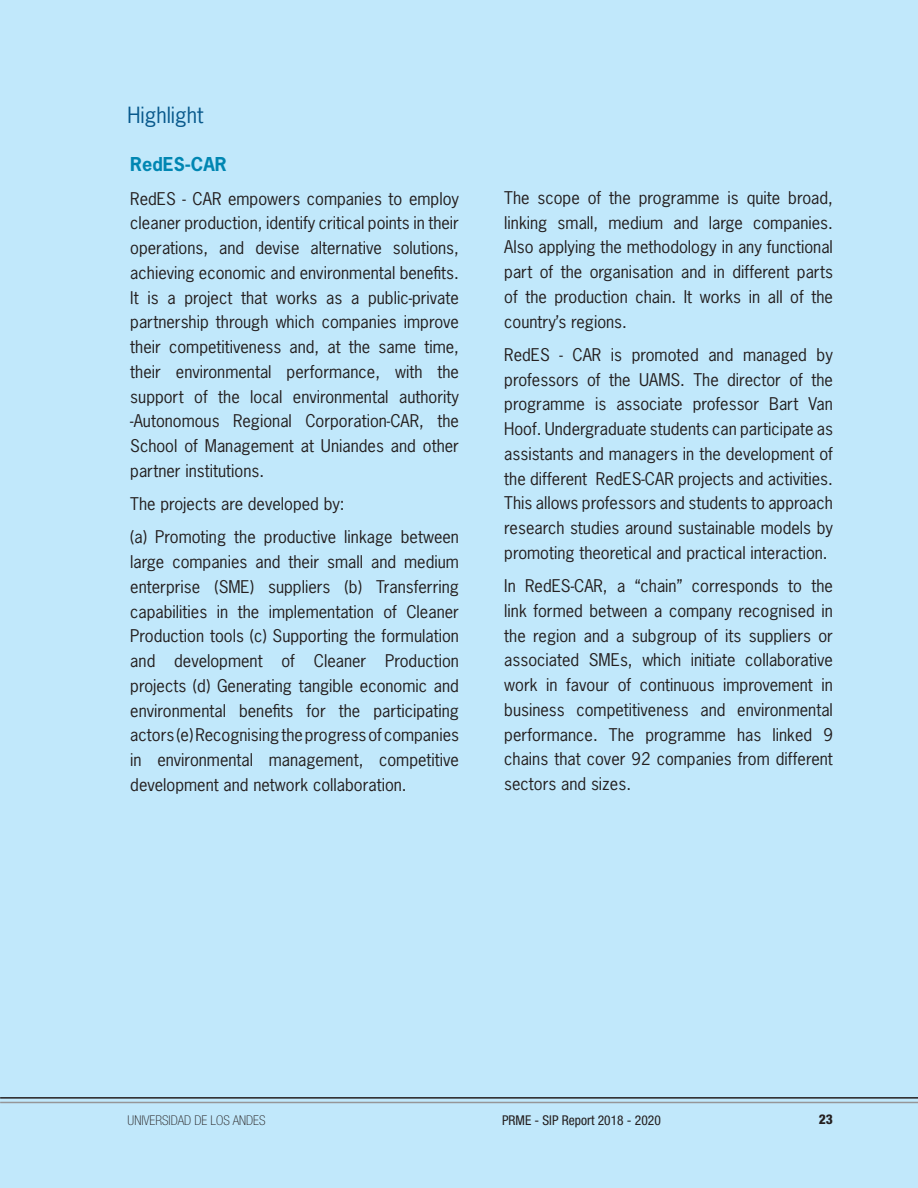
<style>
.page{position:relative;width:918px;height:1188px;background:#c1e8fb}
.page>*{position:absolute;margin:0;border:0;box-sizing:border-box;transform-origin:0 0}
.t1{font:21px "News Gothic Std";color:#08598c}
.t2{font:700 18px "News Gothic Std";color:#0086b2}
.t3{font:16.5px/24.8px "News Gothic Std";color:#241f1f;text-align:justify}
.t4{font:condensed 13.5px "Helvetica Neue LT Std";color:#241f1f}
.t5{font:100 condensed 13.5px "Helvetica Neue LT Std";color:#241f1f}
.t6{font:800 condensed 13.5px "Helvetica Neue LT Std";color:#241f1f}
</style>
<div class="page">
<hr style="left:0;top:1097px;width:918px;height:2px;background:#241f1f">
<hr style="left:0;top:1102px;width:918px;height:1px;background:#969698">
<p class="t1" style="left:128px;top:101px;width:77px">Highlight</p>
<p class="t2" style="left:130px;top:153px;width:98px">RedES-CAR</p>
<p class="t3" style="left:130px;top:186px;width:330px">RedES - CAR empowers companies to employ cleaner production, identify critical points in their operations, and devise alternative solutions, achieving economic and environmental benefits.<br>It is a project that works as a public-private partnership through which companies improve their competitiveness and, at the same time, their environmental performance, with the support of the local environmental authority -Autonomous Regional Corporation-CAR, the School of Management at Uniandes and other partner institutions.</p>
<p class="t3" style="left:130px;top:487px;width:330px;line-height:33.3px">The projects are developed by:<br>(a) Promoting the productive linkage between</p>
<p class="t3" style="left:130px;top:549px;width:330px">large companies and their small and medium enterprise (SME) suppliers (b) Transferring capabilities in the implementation of Cleaner Production tools (c) Supporting the formulation and development of Cleaner Production projects (d) Generating tangible economic and environmental benefits for the participating actors (e) Recognising the progress of companies in environmental management, competitive development and network collaboration.</p>
<p class="t3" style="left:504px;top:185px;width:330px">The scope of the programme is quite broad, linking small, medium and large companies.<br>Also applying the methodology in any functional part of the organisation and in different parts of the production chain. It works in all of the country’s regions.</p>
<p class="t3" style="left:504px;top:342px;width:330px">RedES - CAR is promoted and managed by professors of the UAMS. The director of the programme is associate professor Bart Van Hoof. Undergraduate students can participate as assistants and managers in the development of the different RedES-CAR projects and activities.<br>This allows professors and students to approach research studies around sustainable models by promoting theoretical and practical interaction.</p>
<p class="t3" style="left:504px;top:573px;width:330px">In RedES-CAR, a “chain” corresponds to the link formed between a company recognised in the region and a subgroup of its suppliers or associated SMEs, which initiate collaborative work in favour of continuous improvement in business competitiveness and environmental performance. The programme has linked 9 chains that cover 92 companies from different sectors and sizes.</p>
<p class="t5" style="left:128px;top:1112px;width:139px">UNIVERSIDAD DE LOS ANDES</p>
<p class="t4" style="left:502px;top:1112px;width:160px">PRME - SIP Report 2018 - 2020</p>
<p class="t6" style="left:819px;top:1110px;width:16px">23</p>
</div>
